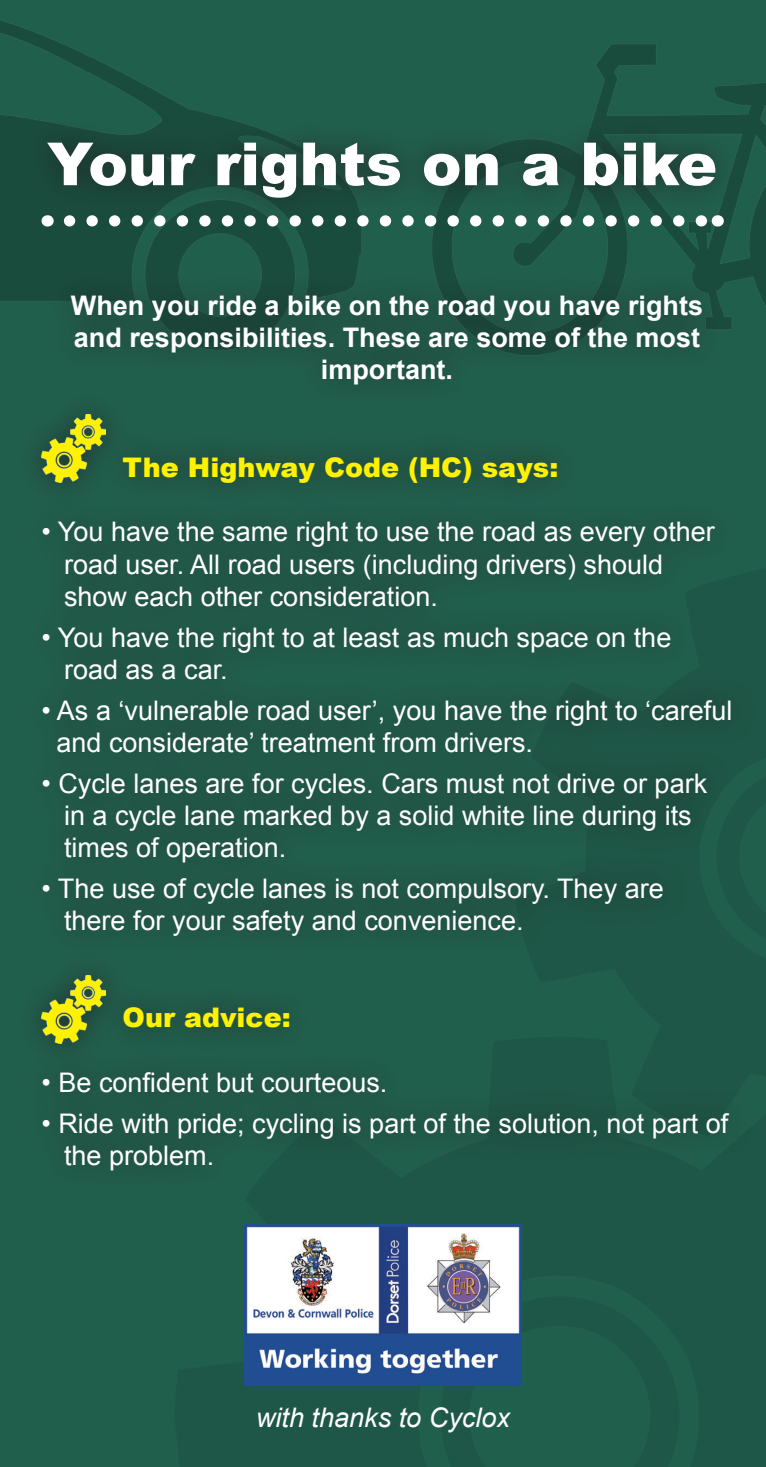
<style>
.page{position:relative;width:766px;height:1467px;background:#fff}
.page>*{position:absolute;margin:0;border:0;box-sizing:border-box;transform-origin:0 0}
.t1{font:900 59.4px "Arial";color:#fff}
.t2{font:27px/32.4px "Arial";color:#fff}
.t3{font:700 27px/32.4px "Arial";color:#fff;text-align:center}
.t4{font:900 27px "Arial";color:#fff200}
.t5{font:italic 27px "Arial";color:#fff}
</style>
<div class="page">
<div style="left:0;top:0;width:765px;height:1467px;background:#215f4d"></div>
<img style="left:0;top:20px;width:361px;height:281px">
<img style="left:432px;top:44px;width:333px;height:259px">
<svg style="left:69px;top:225px;width:637px;height:2px"></svg>
<div style="left:23px;top:116px;width:718px;height:109px;background:#231f20;opacity:.75"></div>
<div style="left:17px;top:269px;width:740px;height:926px;background:#215748"></div>
<div style="left:15px;top:389px;width:115px;height:119px;background:#215d4c"></div>
<img style="left:41px;top:415px;width:64px;height:68px">
<div style="left:15px;top:950px;width:115px;height:119px;background:#215d4b"></div>
<img style="left:41px;top:976px;width:64px;height:68px">
<img style="left:244px;top:1224px;width:277px;height:162px">
<p class="t1" style="left:47px;top:121px;width:671px">Your rights on a bike</p>
<p class="t3" style="left:71px;top:289px;width:633px">When you ride a bike on the road you have rights and responsibilities. These are some of the most important.</p>
<p class="t4" style="left:122px;top:447px;width:437px">The Highway Code (HC) says:</p>
<p class="t2" style="left:64px;top:516px;width:652px;text-indent:-23px">• You have the same right to use the road as every other road user. All road users (including drivers) should show each other consideration.</p>
<p class="t2" style="left:41px;top:621px;width:631px">• You have the right to at least as much space on the</p>
<p class="t2" style="left:64px;top:653px;width:165px">road as a car.</p>
<p class="t2" style="left:56px;top:694px;width:677px;text-indent:-15px">• As a ‘vulnerable road user’, you have the right to ‘careful and considerate’ treatment from drivers.</p>
<p class="t2" style="left:64px;top:767px;width:644px;text-indent:-23px">• Cycle lanes are for cycles. Cars must not drive or park in a cycle lane marked by a solid white line during its times of operation.</p>
<p class="t2" style="left:41px;top:872px;width:623px">• The use of cycle lanes is not compulsory. They are</p>
<p class="t2" style="left:64px;top:904px;width:461px">there for your safety and convenience.</p>
<p class="t4" style="left:122px;top:998px;width:169px">Our advice:</p>
<p class="t2" style="left:41px;top:1066px;width:347px">• Be confident but courteous.</p>
<p class="t2" style="left:64px;top:1107px;width:665px;text-indent:-23px">• Ride with pride; cycling is part of the solution, not part of the problem.</p>
<p class="t5" style="left:256px;top:1400px;width:255px">with thanks to Cyclox</p>
</div>
